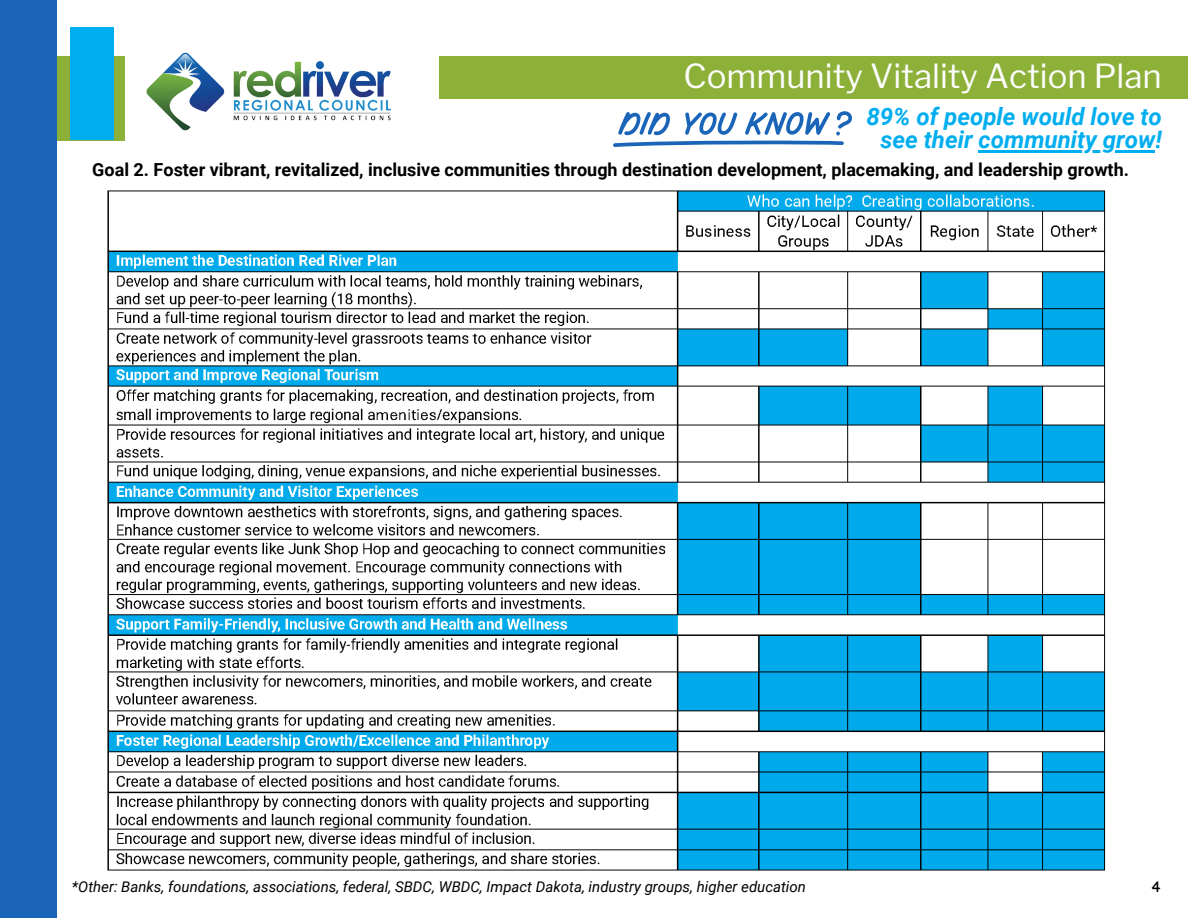
<style>
.page{position:relative;width:1188px;height:918px;background:#fff}
.page>*{position:absolute;margin:0;border:0;box-sizing:border-box;transform-origin:0 0}
.t1{font:33px "Libre Franklin";color:#fdfdfd}
.t2{font:italic 700 24px/23.7px "Roboto";color:#00aeef;text-align:center}
.t3{font:700 18px "Roboto";color:#000}
.t4{font:italic 15px "Roboto";color:#000}
.t5{font:15px "Lexend Deca";color:#000}
</style>
<div class="page">
<div style="left:439px;top:56px;width:749px;height:42px;background:#8cb038"></div>
<img style="left:146px;top:52px;width:245px;height:79px">
<div style="left:44px;top:56px;width:81px;height:84px;background:#8cb038"></div>
<div style="left:71px;top:28px;width:43px;height:112px;background:#00aeef"></div>
<div style="left:0;top:0;width:57px;height:918px;background:#1b65b9"></div>
<svg style="left:613px;top:111px;width:239px;height:36px"></svg>
<img style="left:107px;top:190px;width:999px;height:681px">
<hr style="left:979px;top:150px;width:176px;height:3px;background:#00aeef">
<h2 class="t1" style="left:684px;top:56px;width:480px">Community Vitality Action Plan</h2>
<h3 class="t2" style="left:866px;top:104px;width:297px">89% of people would love to see their community grow!</h3>
<p class="t3" style="left:92px;top:159px;width:1038px">Goal 2. Foster vibrant, revitalized, inclusive communities through destination development, placemaking, and leadership growth.</p>
<p class="t4" style="left:72px;top:878px;width:736px">*Other: Banks, foundations, associations, federal, SBDC, WBDC, Impact Dakota, industry groups, higher education</p>
<p class="t5" style="left:1151px;top:877px;width:11px">4</p>
</div>
